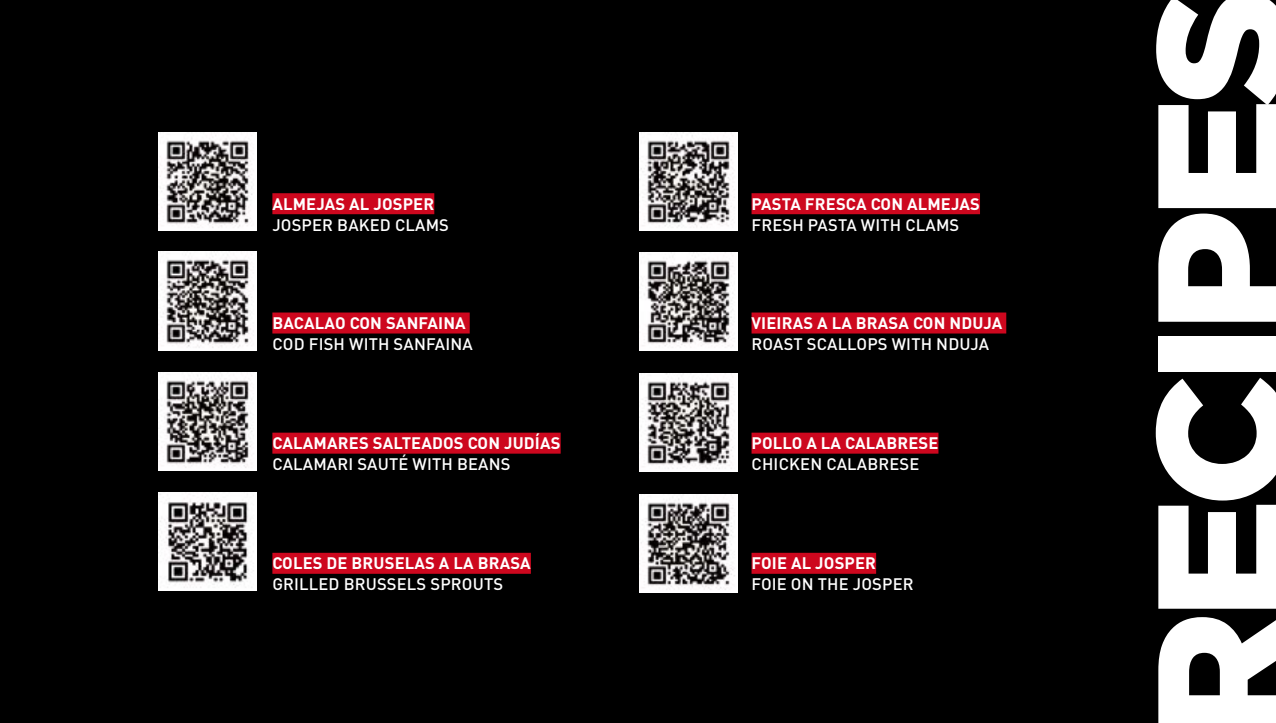
<style>
.page{position:relative;width:1276px;height:723px;background:#000}
.page>*{position:absolute;margin:0;border:0;box-sizing:border-box;transform-origin:0 0}
.t1{font:900 183px "Gotham";letter-spacing:-.05em;color:#fff}
.t2{font:700 16.5px "DIN Pro";letter-spacing:.01em;color:#fff}
.t3{font:500 16.5px "DIN Pro";letter-spacing:.01em;color:#fff}
</style>
<div class="page">
<img style="left:159px;top:133px;width:98px;height:98px">
<img style="left:159px;top:252px;width:98px;height:98px">
<img style="left:159px;top:372px;width:98px;height:98px">
<img style="left:159px;top:492px;width:98px;height:98px">
<div style="left:272px;top:193px;width:162px;height:21px;background:#cd071e"></div>
<div style="left:272px;top:312px;width:198px;height:21px;background:#cd071e"></div>
<div style="left:272px;top:433px;width:289px;height:21px;background:#cd071e"></div>
<div style="left:272px;top:553px;width:259px;height:21px;background:#cd071e"></div>
<div style="left:751px;top:193px;width:229px;height:21px;background:#cd071e"></div>
<div style="left:751px;top:312px;width:255px;height:21px;background:#cd071e"></div>
<div style="left:751px;top:433px;width:187px;height:21px;background:#cd071e"></div>
<div style="left:751px;top:553px;width:125px;height:21px;background:#cd071e"></div>
<img style="left:639px;top:133px;width:98px;height:98px">
<img style="left:639px;top:253px;width:98px;height:98px">
<img style="left:639px;top:373px;width:98px;height:98px">
<img style="left:639px;top:494px;width:98px;height:98px">
<p class="t2" style="left:272px;top:192px;width:22px">ALMEJAS</p>
<p class="t2" style="left:349px;top:192px;width:44px">AL JOSPER</p>
<p class="t3" style="left:272px;top:214px;width:20px">JOSPER</p>
<p class="t3" style="left:337px;top:214px;width:12px">BAKED</p>
<p class="t3" style="left:395px;top:214px;width:12px">CLAMS</p>
<p class="t2" style="left:272px;top:312px;width:23px">BACALAO</p>
<p class="t2" style="left:350px;top:312px;width:12px">CON</p>
<p class="t2" style="left:386px;top:312px;width:43px">SANFAINA</p>
<p class="t3" style="left:272px;top:333px;width:46px">COD FISH</p>
<p class="t3" style="left:349px;top:333px;width:11px">WITH</p>
<p class="t3" style="left:394px;top:333px;width:43px">SANFAINA</p>
<p class="t2" style="left:272px;top:432px;width:22px">CALAMARES</p>
<p class="t2" style="left:373px;top:432px;width:11px">SALTEADOS</p>
<p class="t2" style="left:468px;top:432px;width:12px">CON</p>
<p class="t2" style="left:504px;top:432px;width:11px">JUDÍAS</p>
<p class="t3" style="left:272px;top:453px;width:22px">CALAMARI</p>
<p class="t3" style="left:357px;top:453px;width:11px">SAUTÉ</p>
<p class="t3" style="left:412px;top:453px;width:11px">WITH</p>
<p class="t3" style="left:457px;top:453px;width:12px">BEANS</p>
<p class="t2" style="left:272px;top:552px;width:21px">COLES</p>
<p class="t2" style="left:327px;top:552px;width:48px">DE BRUSELAS</p>
<p class="t2" style="left:439px;top:552px;width:51px">ALA BRASA</p>
<p class="t3" style="left:272px;top:573px;width:21px">GRILLED</p>
<p class="t3" style="left:344px;top:573px;width:12px">BRUSSELS</p>
<p class="t3" style="left:430px;top:573px;width:12px">SPROUTS</p>
<p class="t2" style="left:751px;top:192px;width:230px">PASTA FRESCA CON ALMEJAS</p>
<p class="t3" style="left:751px;top:214px;width:21px">FRESH</p>
<p class="t3" style="left:808px;top:214px;width:11px">PASTA</p>
<p class="t3" style="left:861px;top:214px;width:11px">WITH</p>
<p class="t3" style="left:905px;top:214px;width:12px">CLAMS</p>
<p class="t2" style="left:751px;top:312px;width:20px">VIEIRAS</p>
<p class="t2" style="left:817px;top:312px;width:51px">ALA BRASA</p>
<p class="t2" style="left:913px;top:312px;width:12px">CON</p>
<p class="t2" style="left:949px;top:312px;width:12px">NDUJA</p>
<p class="t3" style="left:751px;top:333px;width:22px">ROAST</p>
<p class="t3" style="left:807px;top:333px;width:11px">SCALLOPS</p>
<p class="t3" style="left:891px;top:333px;width:11px">WITH</p>
<p class="t3" style="left:936px;top:333px;width:12px">NDUJA</p>
<p class="t2" style="left:751px;top:432px;width:22px">POLLO</p>
<p class="t2" style="left:806px;top:432px;width:50px">A LA CALABRESE</p>
<p class="t3" style="left:751px;top:453px;width:22px">CHICKEN</p>
<p class="t3" style="left:826px;top:453px;width:12px">CALABRESE</p>
<p class="t2" style="left:751px;top:552px;width:126px">FOIE AL JOSPER</p>
<p class="t3" style="left:751px;top:573px;width:164px">FOIE ON THE JOSPER</p>
<h1 class="t1" style="left:1116px;top:742px;width:756px;rotate:-90deg">RECIPES</h1>
</div>
